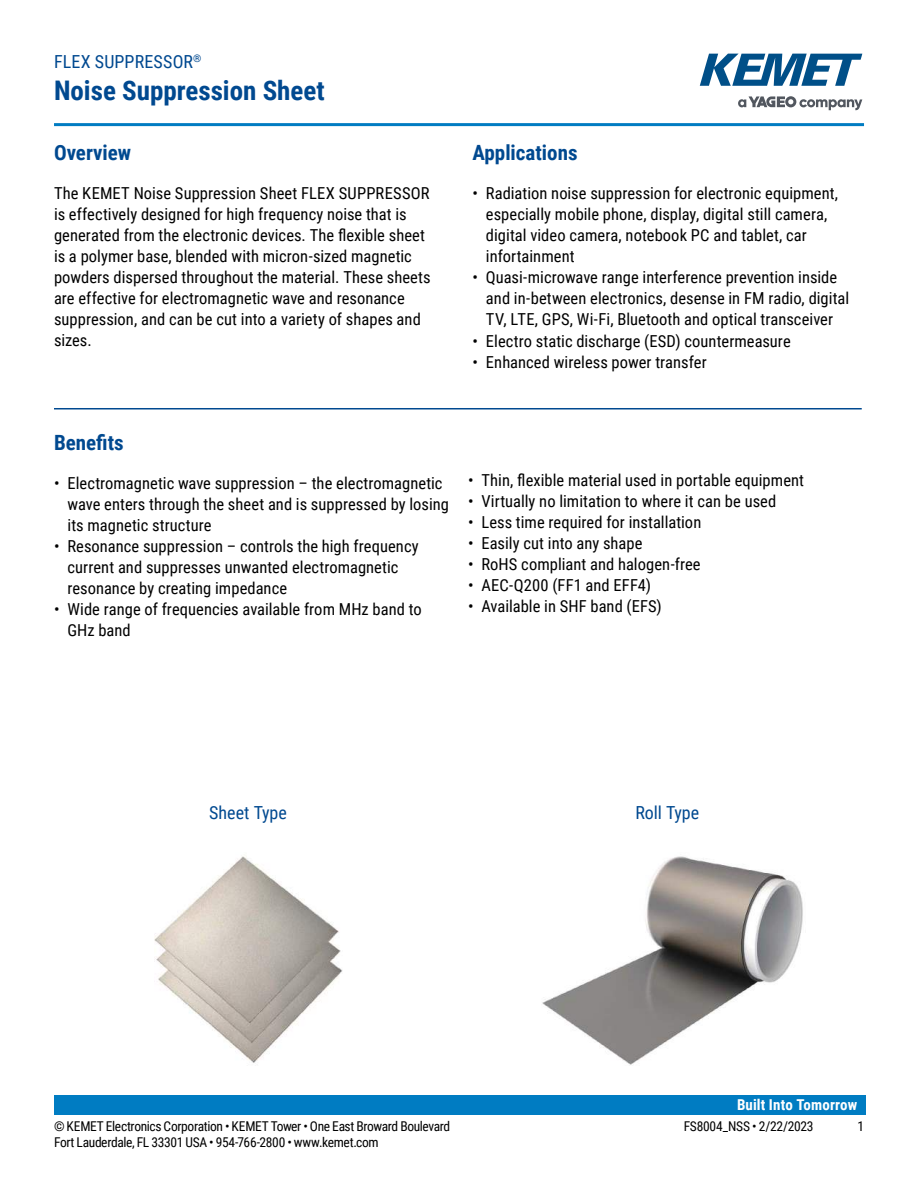
<style>
.page{position:relative;width:918px;height:1188px;background:#fff}
.page>*{position:absolute;margin:0;border:0;box-sizing:border-box;transform-origin:0 0}
.t1{font:700 27px "Roboto Condensed";color:#004990}
.t2{font:700 21px "Roboto Condensed";color:#004990}
.t3{font:18px "Roboto Condensed";letter-spacing:.005em;color:#004990}
.t4{font:16.5px/21px "Roboto Condensed";color:#000}
.t5{font:700 15px "Roboto Condensed";letter-spacing:.01em;color:#fff}
.t6{font:13.5px "Roboto Condensed";letter-spacing:-.025em;color:#000}
</style>
<div class="page">
<svg style="left:738px;top:96px;width:124px;height:14px"></svg>
<svg style="left:700px;top:54px;width:162px;height:32px"></svg>
<hr style="left:54px;top:123px;width:810px;height:3px;background:#007cc2">
<div style="left:54px;top:1095px;width:811px;height:20px;background:#007cc2"></div>
<hr style="left:54px;top:408px;width:808px;height:1px;background:#004990">
<img style="left:542px;top:856px;width:261px;height:209px">
<img style="left:154px;top:856px;width:188px;height:207px">
<p class="t3" style="left:54px;top:53px;width:149px">FLEX SUPPRESSOR<sup>®</sup></p>
<h1 class="t1" style="left:54px;top:71px;width:272px">Noise Suppression Sheet</h1>
<p class="t2" style="left:54px;top:144px;width:79px">Overview</p>
<p class="t4" style="left:54px;top:184px;width:378px">The KEMET Noise Suppression Sheet FLEX SUPPRESSOR is effectively designed for high frequency noise that is generated from the electronic devices. The 昀氀exible sheet is a polymer base, blended with micron-sized magnetic powders dispersed throughout the material. These sheets are effective for electromagnetic wave and resonance suppression, and can be cut into a variety of shapes and sizes.</p>
<p class="t2" style="left:472px;top:138px;width:107px">Applications</p>
<p class="t4" style="left:486px;top:184px;width:354px;text-indent:-13px">• Radiation noise suppression for electronic equipment, especially mobile phone, display, digital still camera, digital video camera, notebook PC and tablet, car infortainment</p>
<p class="t4" style="left:486px;top:268px;width:365px;text-indent:-13px">• Quasi-microwave range interference prevention inside and in-between electronics, desense in FM radio, digital<br>TV, LTE, GPS, Wi-Fi, Bluetooth and optical transceiver</p>
<p class="t4" style="left:472px;top:331px;width:320px">• Electro static discharge (ESD) countermeasure</p>
<p class="t4" style="left:472px;top:352px;width:236px">• Enhanced wireless power transfer</p>
<p class="t2" style="left:54px;top:428px;width:71px">Bene昀椀ts</p>
<p class="t4" style="left:67px;top:474px;width:383px;text-indent:-13px">• Electromagnetic wave suppression – the electromagnetic wave enters through the sheet and is suppressed by losing its magnetic structure</p>
<p class="t4" style="left:67px;top:537px;width:353px;text-indent:-13px">• Resonance suppression – controls the high frequency current and suppresses unwanted electromagnetic resonance by creating impedance</p>
<p class="t4" style="left:67px;top:600px;width:356px;text-indent:-13px">• Wide range of frequencies available from MHz band to<br>GHz band</p>
<p class="t4" style="left:468px;top:469px;width:338px">• Thin, 昀氀exible material used in portable equipment</p>
<p class="t4" style="left:468px;top:492px;width:310px">• Virtually no limitation to where it can be used</p>
<p class="t4" style="left:468px;top:513px;width:235px">• Less time required for installation</p>
<p class="t4" style="left:468px;top:534px;width:176px">• Easily cut into any shape</p>
<p class="t4" style="left:468px;top:555px;width:234px">• RoHS compliant and halogen-free</p>
<p class="t4" style="left:468px;top:576px;width:185px">• AEC-Q200 (FF1 and EFF4)</p>
<p class="t4" style="left:468px;top:597px;width:195px">• Available in SHF band (EFS)</p>
<p class="t3" style="left:209px;top:805px;width:79px">Sheet Type</p>
<p class="t3" style="left:635px;top:805px;width:65px">Roll Type</p>
<p class="t5" style="left:737px;top:1096px;width:122px">Built Into Tomorrow</p>
<p class="t6" style="left:54px;top:1120px;width:398px">© KEMET Electronics Corporation • KEMET Tower • One East Broward Boulevard</p>
<p class="t6" style="left:684px;top:1120px;width:131px">FS8004_NSS • 2/22/2023</p>
<p class="t6" style="left:857px;top:1120px;width:8px">1</p>
<p class="t6" style="left:54px;top:1136px;width:326px">Fort Lauderdale, FL 33301 USA • 954-766-2800 • www.kemet.com</p>
</div>
